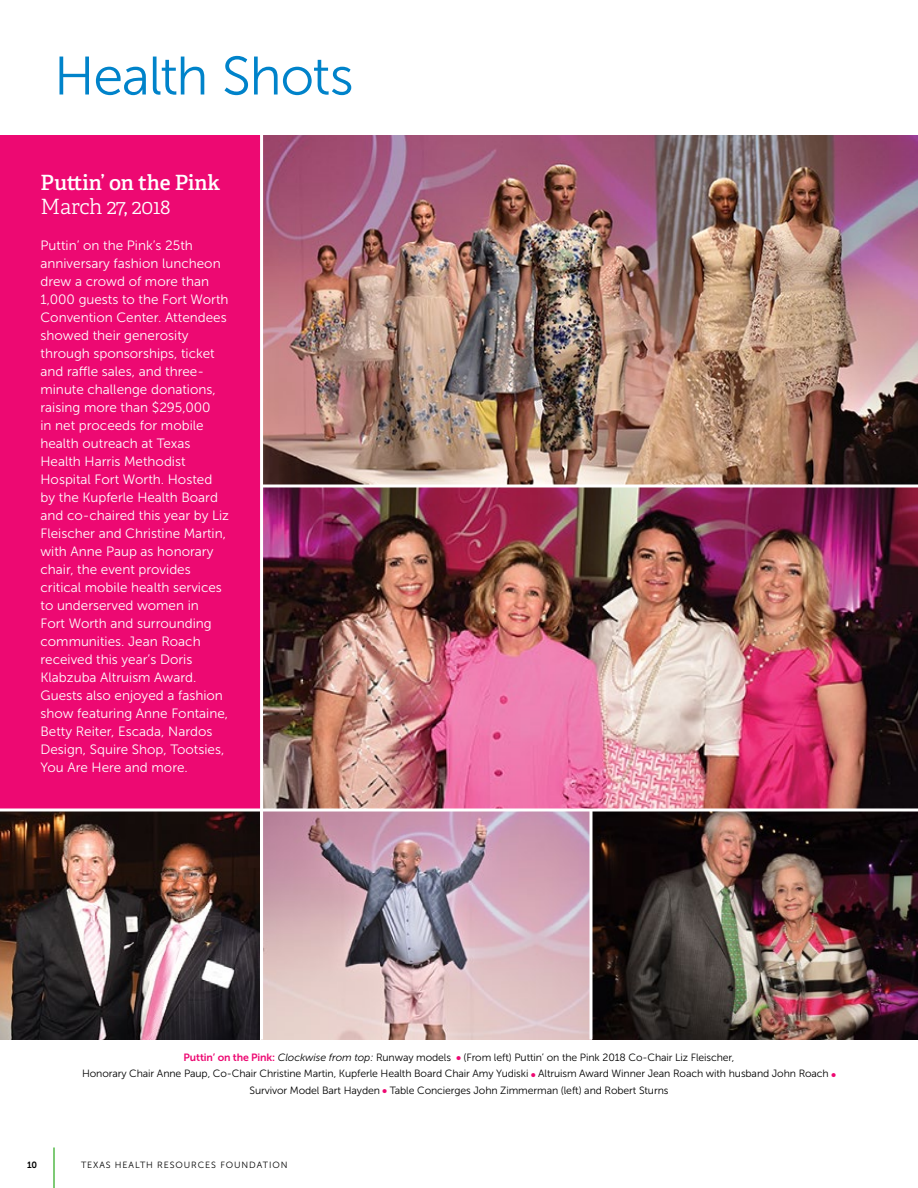
<style>
.page{position:relative;width:918px;height:1188px;background:#fff}
.page>*{position:absolute;margin:0;border:0;box-sizing:border-box;transform-origin:0 0}
.t1{font:54px "Museo Sans 300";letter-spacing:-.025em;color:#0083ca}
.t2{font:600 21px "Adelle";letter-spacing:-.01em;color:#fff}
.t3{font:300 21px "Adelle";letter-spacing:-.01em;color:#fff}
.t4{font:13.5px/18px "Museo Sans 300";color:#fff}
.t5{font:10.5px/16.5px "Museo Sans 300";letter-spacing:-.01em;color:#000;text-align:center}
.t6{font:9px "Museo Sans 300";letter-spacing:.1em;color:#000}
.t7{font:9px "Museo Sans 700";color:#000}
.s1{font-family:"Museo Sans 700";color:#ed0972}
.s2{font-style:italic}
.s3{color:#ed0972}
</style>
<div class="page">
<hr style="left:53px;top:1148px;width:2px;height:40px;background:#54b948">
<img style="left:263px;top:488px;width:655px;height:320px">
<img style="left:263px;top:135px;width:655px;height:349px">
<div style="left:0;top:135px;width:261px;height:675px;background:#ed0972"></div>
<img style="left:592px;top:812px;width:326px;height:228px">
<svg style="left:263px;top:812px;width:327px;height:228px;background:#c6a7b1"></svg>
<img style="left:0;top:812px;width:260px;height:228px">
<svg style="left:263px;top:808px;width:655px;height:4px"></svg>
<svg style="left:263px;top:484px;width:655px;height:4px"></svg>
<hr style="left:260px;top:133px;width:3px;height:907px;background:#fff">
<svg style="left:0;top:808px;width:260px;height:4px"></svg>
<h1 class="t1" style="left:54px;top:47px;width:301px">Health Shots</h1>
<h2 class="t2" style="left:40px;top:169px;width:181px">Puttin’ on the Pink</h2>
<h2 class="t3" style="left:40px;top:194px;width:132px">March 27, 2018</h2>
<p class="t4" style="left:40px;top:236px;width:190px">Puttin’ on the Pink’s 25th anniversary fashion luncheon drew a crowd of more than<br>1,000 guests to the Fort Worth<br>Convention Center. Attendees showed their generosity through sponsorships, ticket and raffle sales, and three&shy;minute challenge donations, raising more than $295,000<br>in net proceeds for mobile health outreach at Texas<br>Health Harris Methodist<br>Hospital Fort Worth. Hosted by the Kupferle Health Board and co-chaired this year by Liz<br>Fleischer and Christine Martin, with Anne Paup as honorary chair, the event provides critical mobile health services to underserved women in<br>Fort Worth and surrounding communities. Jean Roach received this year’s Doris<br>Klabzuba Altruism Award.<br>Guests also enjoyed a fashion show featuring Anne Fontaine,<br>Betty Reiter, Escada, Nardos<br>Design, Squire Shop, Tootsies,<br>You Are Here and more.</p>
<p class="t5" style="left:82px;top:1049px;width:755px"><span class="s1">Puttin’ on the Pink:</span> <span class="s2">Clockwise from top:</span> Runway models <span class="s3">●</span> (From left) Puttin’ on the Pink 2018 Co-Chair Liz Fleischer,<br>Honorary Chair Anne Paup, Co-Chair Christine Martin, Kupferle Health Board Chair Amy Yudiski <span class="s3">●</span> Altruism Award Winner Jean Roach with husband John Roach <span class="s3">●<br></span>Survivor Model Bart Hayden <span class="s3">●</span> Table Concierges John Zimmerman (left) and Robert Sturns</p>
<p class="t7" style="left:27px;top:1160px;width:12px">10</p>
<p class="t6" style="left:81px;top:1160px;width:208px">TEXAS HEALTH RESOURCES FOUNDATION</p>
</div>
